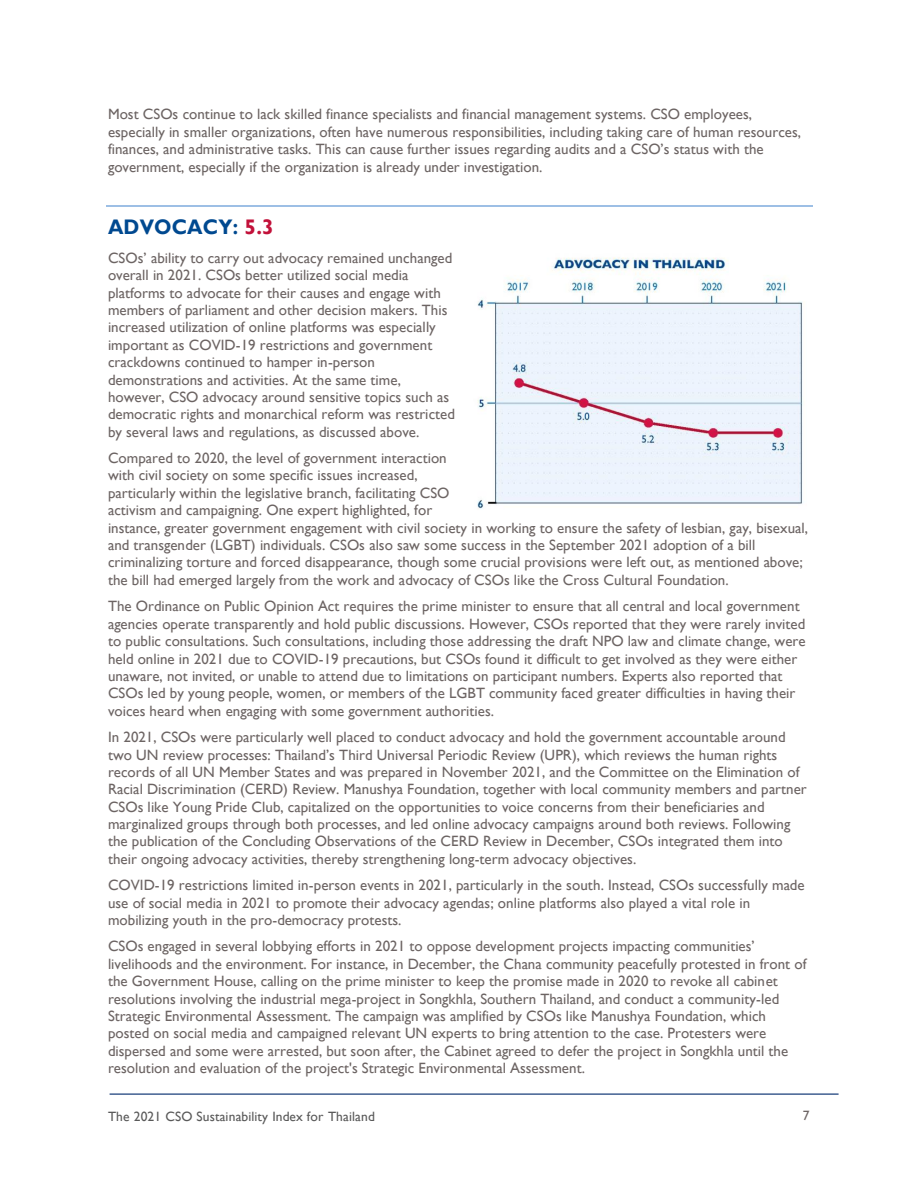
<style>
.page{position:relative;width:918px;height:1188px;background:#fff}
.page>*{position:absolute;margin:0;border:0;box-sizing:border-box;transform-origin:0 0}
.t1{font:700 21px "Gill Sans";letter-spacing:.005em;color:#004990;scale:.95 1}
.t2{font:15px/17.4px "Gill Sans";color:#6c6463}
.t3{font:13.5px "Gill Sans";letter-spacing:.01em;color:#595959}
.t4{font:13.5px "Gill Sans";color:#6c6463}
.s1{color:#c2113a}
</style>
<div class="page">
<hr style="left:110px;top:1094px;width:729px;height:1px;background:#002a6c">
<hr style="left:106px;top:206px;width:706px;height:1px;background:#9dbfe5">
<img style="left:477px;top:257px;width:326px;height:252px">
<p class="t2" style="left:108px;top:105px;width:695px">Most CSOs continue to lack skilled finance specialists and financial management systems. CSO employees, especially in smaller organizations, often have numerous responsibilities, including taking care of human resources, finances, and administrative tasks. This can cause further issues regarding audits and a CSO’s status with the government, especially if the organization is already under investigation.</p>
<h1 class="t1" style="left:108px;top:214px;width:176px">ADVOCACY: <span class="s1">5.3</span></h1>
<p class="t2" style="left:108px;top:249px;width:348px">CSOs’ ability to carry out advocacy remained unchanged overall in 2021. CSOs better utilized social media platforms to advocate for their causes and engage with members of parliament and other decision makers. This increased utilization of online platforms was especially important as COVID-19 restrictions and government crackdowns continued to hamper in-person demonstrations and activities. At the same time, however, CSO advocacy around sensitive topics such as democratic rights and monarchical reform was restricted by several laws and regulations, as discussed above.</p>
<p class="t2" style="left:108px;top:449px;width:702px">Compared to 2020, the level of government interaction<br>with civil society on some specific issues increased,<br>particularly within the legislative branch, facilitating CSO<br>activism and campaigning. One expert highlighted, for<br>instance, greater government engagement with civil society in working to ensure the safety of lesbian, gay, bisexual, and transgender (LGBT) individuals. CSOs also saw some success in the September 2021 adoption of a bill criminalizing torture and forced disappearance, though some crucial provisions were left out, as mentioned above; the bill had emerged largely from the work and advocacy of CSOs like the Cross Cultural Foundation.</p>
<p class="t2" style="left:108px;top:597px;width:699px">The Ordinance on Public Opinion Act requires the prime minister to ensure that all central and local government agencies operate transparently and hold public discussions. However, CSOs reported that they were rarely invited to public consultations. Such consultations, including those addressing the draft NPO law and climate change, were held online in 2021 due to COVID-19 precautions, but CSOs found it difficult to get involved as they were either unaware, not invited, or unable to attend due to limitations on participant numbers. Experts also reported that CSOs led by young people, women, or members of the LGBT community faced greater difficulties in having their voices heard when engaging with some government authorities.</p>
<p class="t2" style="left:108px;top:728px;width:700px">In 2021, CSOs were particularly well placed to conduct advocacy and hold the government accountable around two UN review processes: Thailand’s Third Universal Periodic Review (UPR), which reviews the human rights records of all UN Member States and was prepared in November 2021, and the Committee on the Elimination of Racial Discrimination (CERD) Review. Manushya Foundation, together with local community members and partner CSOs like Young Pride Club, capitalized on the opportunities to voice concerns from their beneficiaries and marginalized groups through both processes, and led online advocacy campaigns around both reviews. Following the publication of the Concluding Observations of the CERD Review in December, CSOs integrated them into their ongoing advocacy activities, thereby strengthening long-term advocacy objectives.</p>
<p class="t2" style="left:108px;top:876px;width:698px">COVID-19 restrictions limited in-person events in 2021, particularly in the south. Instead, CSOs successfully made use of social media in 2021 to promote their advocacy agendas; online platforms also played a vital role in mobilizing youth in the pro-democracy protests.</p>
<p class="t2" style="left:108px;top:938px;width:700px">CSOs engaged in several lobbying efforts in 2021 to oppose development projects impacting communities’ livelihoods and the environment. For instance, in December, the Chana community peacefully protested in front of the Government House, calling on the prime minister to keep the promise made in 2020 to revoke all cabinet resolutions involving the industrial mega-project in Songkhla, Southern Thailand, and conduct a community-led Strategic Environmental Assessment. The campaign was amplified by CSOs like Manushya Foundation, which posted on social media and campaigned relevant UN experts to bring attention to the case. Protesters were dispersed and some were arrested, but soon after, the Cabinet agreed to defer the project in Songkhla until the resolution and evaluation of the project's Strategic Environmental Assessment.</p>
<p class="t3" style="left:108px;top:1108px;width:268px">The 2021 CSO Sustainability Index for Thailand</p>
<p class="t4" style="left:803px;top:1107px;width:8px">7</p>
</div>
